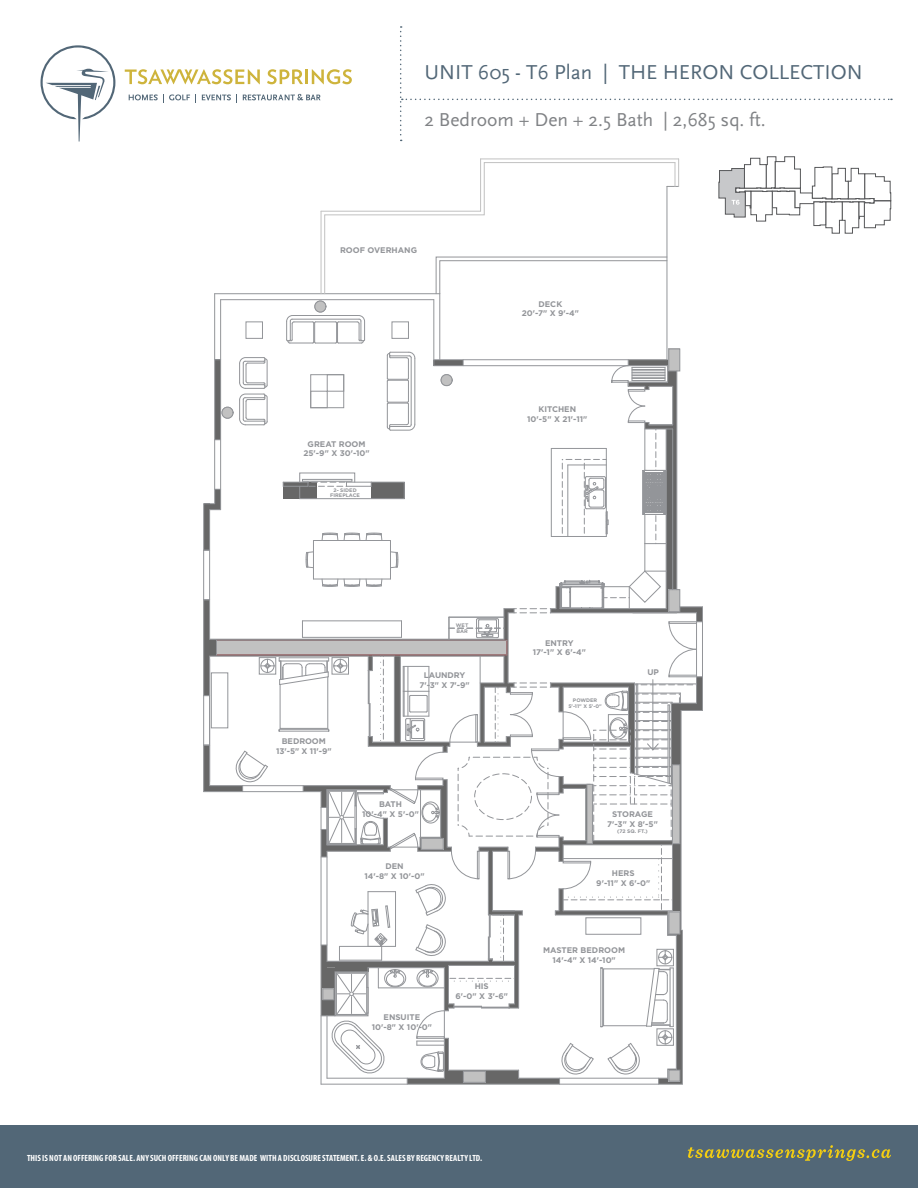
<style>
.page{position:relative;width:918px;height:1188px;background:#fff}
.page>*{position:absolute;margin:0;border:0;box-sizing:border-box;transform-origin:0 0}
.t1{font:21px "Scala Sans";color:#526777}
.t2{font:19.5px "Scala Sans";color:#808285}
.t3{font:700 condensed 9px "Myriad Pro";letter-spacing:.005em;color:#fff}
.t4{font:700 8.1px/9.8px "Gotham";color:#939599;text-align:center}
.t5{font:700 5.1px/6.1px "Gotham";color:#939599;text-align:center}
</style>
<div class="page">
<svg style="left:40px;top:45px;width:75px;height:97px"></svg>
<svg style="left:267px;top:69px;width:36px;height:15px"></svg>
<hr style="left:305px;top:70px;width:3px;height:14px;background:#ceb43c">
<svg style="left:312px;top:69px;width:40px;height:15px"></svg>
<svg style="left:125px;top:69px;width:135px;height:15px"></svg>
<svg style="left:129px;top:94px;width:67px;height:8px"></svg>
<svg style="left:202px;top:94px;width:35px;height:8px"></svg>
<svg style="left:243px;top:94px;width:78px;height:6px"></svg>
<div style="left:0;top:1125px;width:918px;height:63px;background:#526777"></div>
<svg style="left:688px;top:1145px;width:203px;height:16px"></svg>
<svg style="left:400px;top:26px;width:492px;height:115px"></svg>
<div style="left:392px;top:322px;width:17px;height:17px;border:1px solid #939599"></div>
<div style="left:246px;top:322px;width:17px;height:17px;border:1px solid #939599"></div>
<div style="left:669px;top:349px;width:11px;height:22px;background:#c1c1c1"></div>
<hr style="left:481px;top:159px;width:198px;height:1px;background:#c1c1c1">
<hr style="left:221px;top:299px;width:213px;height:1px;background:#939599">
<hr style="left:215px;top:293px;width:225px;height:1px;background:#939599">
<hr style="left:440px;top:294px;width:1px;height:66px;background:#939599">
<hr style="left:434px;top:300px;width:1px;height:66px;background:#939599">
<div style="left:669px;top:349px;width:11px;height:22px;border:1px solid #939599"></div>
<svg style="left:286px;top:300px;width:79px;height:44px"></svg>
<hr style="left:321px;top:1084px;width:361px;height:1px;background:#939599">
<hr style="left:702px;top:607px;width:1px;height:103px;background:#939599">
<svg style="left:667px;top:159px;width:12px;height:28px"></svg>
<hr style="left:667px;top:186px;width:1px;height:174px;background:#939599">
<hr style="left:321px;top:211px;width:1px;height:83px;background:#c1c1c1">
<hr style="left:321px;top:211px;width:160px;height:1px;background:#c1c1c1">
<hr style="left:480px;top:159px;width:1px;height:52px;background:#c1c1c1">
<svg style="left:324px;top:162px;width:351px;height:132px"></svg>
<hr style="left:214px;top:294px;width:1px;height:210px;background:#939599">
<hr style="left:220px;top:300px;width:1px;height:210px;background:#939599">
<svg style="left:203px;top:352px;width:499px;height:732px"></svg>
<hr style="left:653px;top:680px;width:1px;height:70px;background:#939599">
<svg style="left:718px;top:156px;width:173px;height:78px"></svg>
<h1 class="t1" style="left:424px;top:61px;width:440px">UNIT 605 - T6 Plan | THE HERON COLLECTION</h1>
<h2 class="t2" style="left:424px;top:109px;width:343px">2 Bedroom + Den + 2.5 Bath | 2,685 sq. ft.</h2>
<p class="t4" style="left:340px;top:245px;width:79px">ROOF OVERHANG</p>
<p class="t4" style="left:303px;top:439px;width:68px">GREAT ROOM<br>25'-9" X 30'-10"</p>
<p class="t5" style="left:330px;top:487px;width:31px;line-height:5.7px">2- SIDED<br>FIREPLACE</p>
<p class="t4" style="left:522px;top:299px;width:59px">DECK<br>20'-7" X 9'-4"</p>
<p class="t4" style="left:527px;top:404px;width:62px">KITCHEN<br>10'-5" X 21'-11"</p>
<p class="t5" style="left:456px;top:622px;width:14px;text-align:left">WET<br>BAR</p>
<p class="t4" style="left:533px;top:638px;width:55px">ENTRY<br>17'-1" X 6'-4"</p>
<p class="t4" style="left:276px;top:736px;width:57px">BEDROOM<br>13'-5" X 11'-9"</p>
<p class="t4" style="left:420px;top:671px;width:52px">LAUNDRY<br>7'-3" X 7'-9"</p>
<p class="t4" style="left:362px;top:799px;width:58px">BATH<br>10'-4" X 5'-0"</p>
<p class="t4" style="left:364px;top:862px;width:62px">DEN<br>14'-8" X 10'-0"</p>
<p class="t4" style="left:372px;top:1013px;width:62px">ENSUITE<br>10'-8" X 10'-0"</p>
<p class="t4" style="left:456px;top:982px;width:54px">HIS<br>6'-0" X 3'-6"</p>
<p class="t5" style="left:568px;top:697px;width:35px">POWDER<br>5'-11" X 5'-0"</p>
<p class="t4" style="left:647px;top:667px;width:13px">UP</p>
<p class="t4" style="left:607px;top:809px;width:52px">STORAGE<br>7'-3" X 8'-5"</p>
<p class="t5" style="left:617px;top:828px;width:32px">(72 SQ. FT.)</p>
<p class="t4" style="left:596px;top:869px;width:56px">HERS<br>9'-11" X 6'-0"</p>
<p class="t4" style="left:543px;top:945px;width:84px">MASTER BEDROOM<br>14'-4" X 14'-10"</p>
<p class="t3" style="left:27px;top:1152px;width:457px">THIS IS NOT AN OFFERING FOR SALE. ANY SUCH OFFERING CAN ONLY BE MADE WITH A DISCLOSURE STATEMENT. E. &amp; O.E. SALES BY REGENCY REALTY LTD.</p>
</div>
